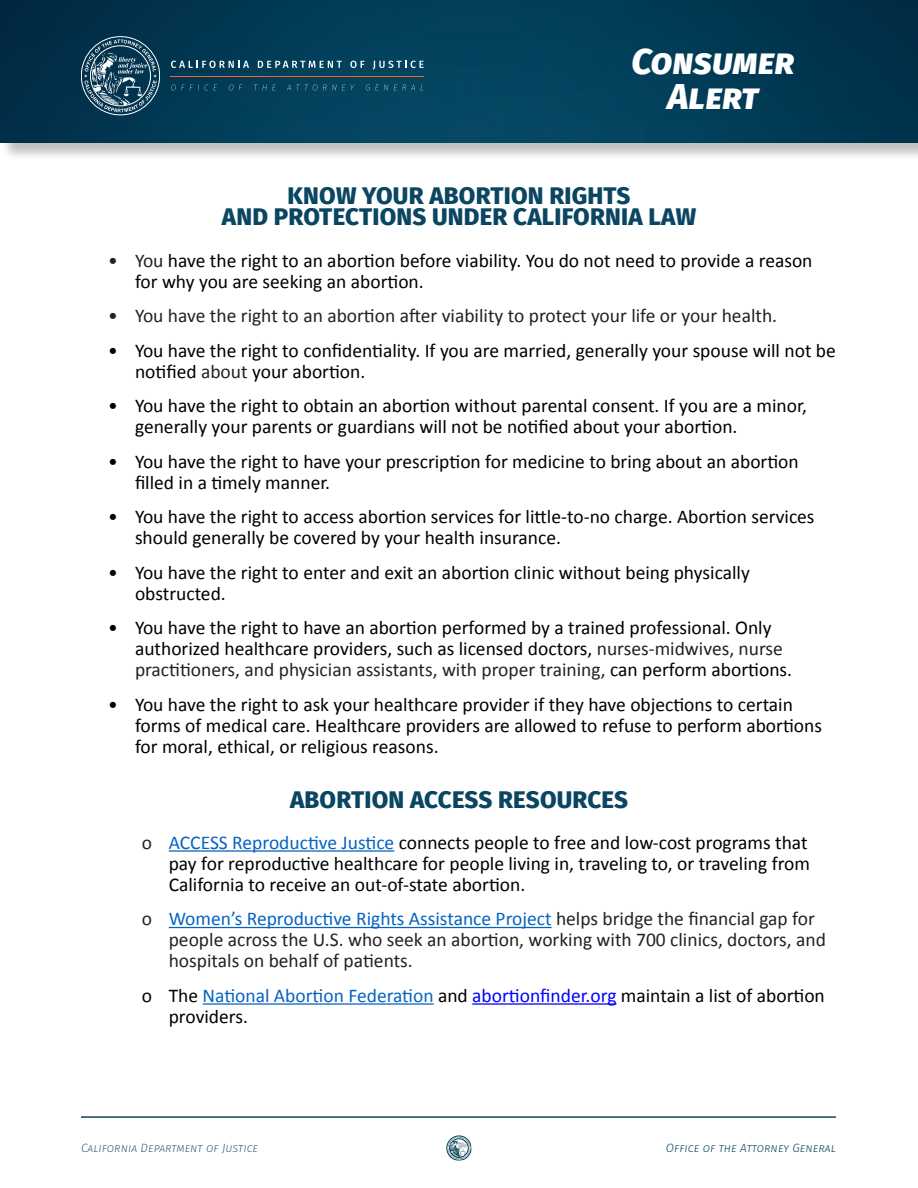
<style>
.page{position:relative;width:918px;height:1188px;background:#fff}
.page>*{position:absolute;margin:0;border:0;box-sizing:border-box;transform-origin:0 0}
.t1{font:italic 800 36px/34.5px "Fira Sans";color:#fff;text-align:center}
.t2{font:800 24px/21px "Fira Sans";letter-spacing:.01em;color:#0a4561;text-align:center}
.t3{font:19.5px/21px "Calibri";color:#000}
.t4{font:19.5px/21px "Calibri";color:#222}
.t5{font:italic 200 12px "Fira Sans";color:#0a4561}
.t6{font:italic 300 12px "Fira Sans";color:#0a4561}
.s1{color:#222}
.s2{color:#0563c1}
.s3{color:#00f}
</style>
<div class="page">
<hr style="left:81px;top:1116px;width:755px;height:2px;background:#0a4561">
<svg style="left:447px;top:1136px;width:24px;height:24px"></svg>
<div style="left:1px;top:1px;width:917px;height:160px;background:#000;opacity:.25"></div>
<img style="left:0;top:0;width:918px;height:142px">
<svg style="left:171px;top:61px;width:78px;height:7px"></svg>
<svg style="left:258px;top:61px;width:84px;height:7px"></svg>
<svg style="left:350px;top:61px;width:15px;height:7px"></svg>
<svg style="left:373px;top:61px;width:51px;height:8px"></svg>
<hr style="left:171px;top:76px;width:253px;height:1px;background:#e96c2a">
<svg style="left:171px;top:85px;width:28px;height:5px"></svg>
<svg style="left:205px;top:85px;width:12px;height:5px"></svg>
<svg style="left:229px;top:85px;width:4px;height:5px"></svg>
<svg style="left:239px;top:85px;width:3px;height:5px"></svg>
<svg style="left:254px;top:85px;width:22px;height:5px"></svg>
<svg style="left:287px;top:85px;width:30px;height:5px"></svg>
<svg style="left:323px;top:85px;width:13px;height:5px"></svg>
<svg style="left:342px;top:85px;width:12px;height:5px"></svg>
<svg style="left:366px;top:85px;width:22px;height:5px"></svg>
<svg style="left:394px;top:85px;width:21px;height:5px"></svg>
<svg style="left:81px;top:36px;width:79px;height:79px;background:#385e73"></svg>
<hr style="left:169px;top:850px;width:225px;height:2px;background:#0563c1">
<hr style="left:169px;top:927px;width:383px;height:1px;background:#0563c1">
<hr style="left:203px;top:1003px;width:231px;height:2px;background:#0563c1">
<hr style="left:472px;top:1003px;width:145px;height:2px;background:#00f">
<h1 class="t1" style="left:632px;top:42px;width:164px">Consumer<br>Alert</h1>
<p class="t2" style="left:222px;top:183px;width:476px">KNOW YOUR ABORTION RIGHTS<br>AND PROTECTIONS UNDER CALIFORNIA LAW</p>
<p class="t3" style="left:135px;top:249px;width:679px;text-indent:-27px"><span class="s1">• You</span> have the right to an abortion before viability. You do not need to provide a reason for why you are seeking an abortion.</p>
<p class="t4" style="left:108px;top:305px;width:671px">• You have the right to an abortion after viability to protect your life or your health.</p>
<p class="t3" style="left:135px;top:339px;width:702px;text-indent:-27px">• You have the right to confidentiality. If you are married, generally your spouse will not be notified <span class="s1">about</span> your abortion.</p>
<p class="t3" style="left:135px;top:395px;width:674px;text-indent:-27px">• You have the right to obtain an abortion without parental consent. If you are a minor, generally your parents or guardians will not be notified about your abortion.</p>
<p class="t3" style="left:135px;top:450px;width:665px;text-indent:-27px">• You have the right to have your prescription for medicine to bring about an abortion filled in a timely manner.</p>
<p class="t3" style="left:135px;top:506px;width:681px;text-indent:-27px">• You have the right to access abortion services for little-to-no charge. Abortion services should generally be covered by your health insurance.</p>
<p class="t3" style="left:135px;top:561px;width:616px;text-indent:-27px">• You have the right to enter and exit an abortion clinic without being physically obstructed.</p>
<p class="t3" style="left:135px;top:617px;width:659px;text-indent:-27px">• You have the right to have an abortion performed by a trained professional. Only authorized healthcare providers, such as licensed doctors, <span class="s1">nurses-midwives, nurse practitioners, and physician assistants, with proper training,</span> can perform abortions.</p>
<p class="t3" style="left:135px;top:693px;width:689px;text-indent:-27px">• You have the right to ask your healthcare provider if they have objections to certain forms of medical care. Healthcare providers are allowed to refuse to perform abortions for moral, ethical, or religious reasons.</p>
<p class="t2" style="left:290px;top:788px;width:339px">ABORTION ACCESS RESOURCES</p>
<p class="t3" style="left:169px;top:831px;width:643px;text-indent:-27px"><span class="s1">o</span> <span class="s2">ACCESS Reproductive Justice</span> connects people to free and low-cost programs that pay for reproductive healthcare for people living in, traveling to, or traveling from<br>California to receive an out-of-state abortion.</p>
<p class="t4" style="left:169px;top:908px;width:659px;text-indent:-27px">o <span class="s2">Women’s Reproductive Rights Assistance Project</span> helps bridge the financial gap for people across the U.S. who seek an abortion, working with 700 clinics, doctors, and hospitals on behalf of patients.</p>
<p class="t3" style="left:169px;top:984px;width:658px;text-indent:-27px">o The <span class="s2">National Abortion Federation</span> and <span class="s3">abortionfinder.org</span> maintain a list of abortion providers.</p>
<p class="t5" style="left:81px;top:1140px;width:179px">California Department of Justice</p>
<p class="t6" style="left:666px;top:1140px;width:172px">Office of the Attorney General</p>
</div>
